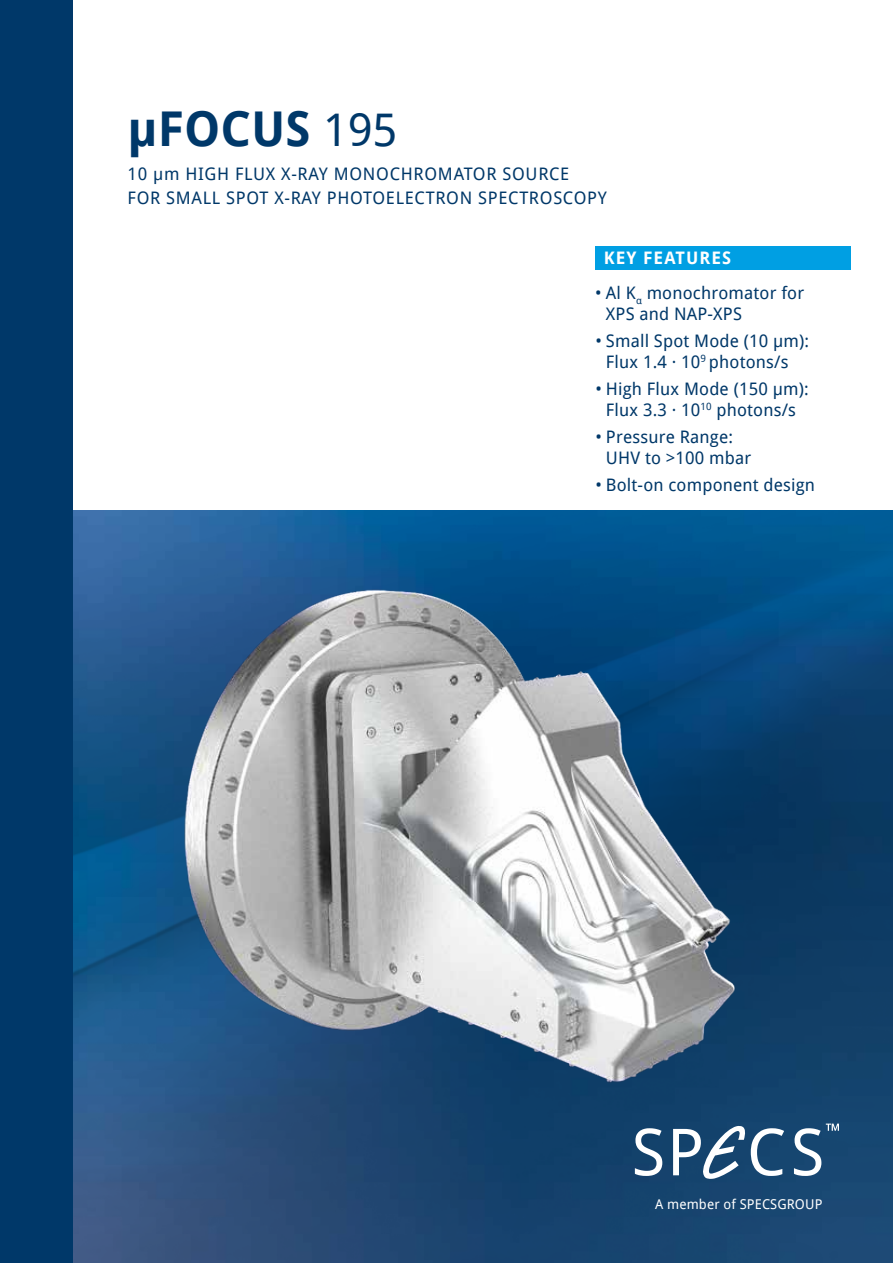
<style>
.page{position:relative;width:893px;height:1263px;background:#fff}
.page>*{position:absolute;margin:0;border:0;box-sizing:border-box;transform-origin:0 0}
.t1{font:700 48px "Droid Sans Pro";color:#003869}
.t2{font:17.25px/21px "Droid Sans Pro";letter-spacing:.01em;color:#003869}
.t3{font:17.25px/24px "Droid Sans Pro";letter-spacing:.04em;color:#003869}
.t4{font:700 17.25px "Droid Sans Pro";letter-spacing:.06em;color:#fff}
.t5{font:13.5px "Droid Sans Pro";letter-spacing:.01em;color:#fff}
.s1{font-weight:400;font-size:45px}
</style>
<div class="page">
<img style="left:72px;top:510px;width:821px;height:753px">
<div style="left:0;top:0;width:72px;height:1263px;background:#003869"></div>
<svg style="left:635px;top:1129px;width:204px;height:50px"></svg>
<div style="left:595px;top:246px;width:255px;height:23px;background:#009fe3"></div>
<img style="left:72px;top:556px;width:821px;height:573px">
<h1 class="t1" style="left:128px;top:95px;width:271px">µFOCUS <span class="s1">195</span></h1>
<p class="t3" style="left:128px;top:161px;width:481px">10 µm HIGH FLUX X-RAY MONOCHROMATOR SOURCE<br>FOR SMALL SPOT X-RAY PHOTOELECTRON SPECTROSCOPY</p>
<p class="t4" style="left:604px;top:246px;width:129px">KEY FEATURES</p>
<p class="t2" style="left:606px;top:281px;width:200px;text-indent:-11px">• Al K<sub>α</sub> monochromator for<br>XPS and NAP-XPS</p>
<p class="t2" style="left:595px;top:329px;width:215px;text-align:center">• Small Spot Mode (10 µm):<br>Flux 1.4 · 10<sup>9</sup> photons/s</p>
<p class="t2" style="left:595px;top:377px;width:215px;text-align:center">• High Flux Mode (150 µm):<br>Flux 3.3 · 10<sup>10</sup> photons/s</p>
<p class="t2" style="left:606px;top:425px;width:147px;text-indent:-11px">• Pressure Range:<br>UHV to &gt;100 mbar</p>
<p class="t2" style="left:595px;top:473px;width:221px">• Bolt-on component design</p>
<p class="t5" style="left:655px;top:1195px;width:169px">A member of SPECSGROUP</p>
</div>
